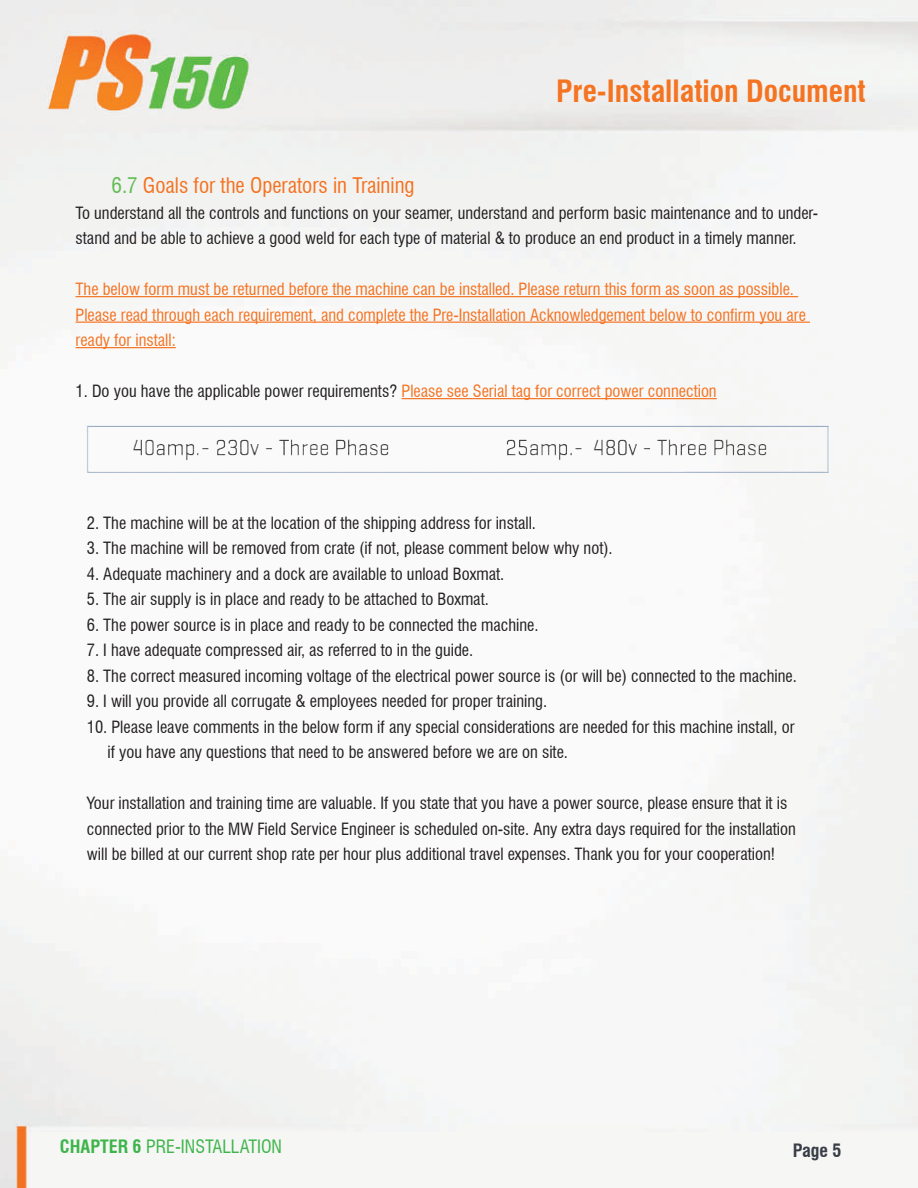
<style>
.page{position:relative;width:918px;height:1188px;background:#fff}
.page>*{position:absolute;margin:0;border:0;box-sizing:border-box;transform-origin:0 0}
.t1{font:700 condensed 30px "Swiss 721 BT";color:#f47421}
.t2{font:condensed 21px "Swiss 721 BT";color:#f47321}
.t3{font:condensed 18px "Swiss 721 BT";color:#3db54a}
.t4{font:700 condensed 18px "Swiss 721 BT";color:#383d47}
.t5{font:condensed 16.5px/25.5px "Swiss 721 BT";color:#231f20}
.t6{font:condensed 16.5px/25.5px "Swiss 721 BT";color:#f47321}
.s1{color:#62bc53}
.s2{color:#231f20}
.s3{font-weight:700}
</style>
<div class="page">
<img style="left:1px;top:0;width:917px;height:1188px">
<hr style="left:76px;top:296px;width:722px;height:1px;background:#f47321">
<hr style="left:76px;top:322px;width:734px;height:1px;background:#f47321">
<hr style="left:76px;top:347px;width:100px;height:1px;background:#f47321">
<hr style="left:402px;top:398px;width:315px;height:1px;background:#f47321">
<img style="left:62px;top:417px;width:785px;height:65px">
<h1 class="t1" style="left:556px;top:73px;width:311px">Pre-Installation Document</h1>
<p class="t2" style="left:112px;top:173px;width:304px"><span class="s1">6.7</span> Goals for the Operators in Training</p>
<p class="t5" style="left:76px;top:200px;width:744px">To understand all the controls and functions on your seamer, understand and perform basic maintenance and to under&shy;stand and be able to achieve a good weld for each type of material &amp; to produce an end product in a timely manner.</p>
<p class="t6" style="left:76px;top:276px;width:732px">The below form must be returned before the machine can be installed. Please return this form as soon as possible.<br>Please read through each requirement, and complete the Pre-Installation Acknowledgement below to confirm you are ready for install:</p>
<p class="t6" style="left:76px;top:378px;width:643px"><span class="s2">1. Do you have the applicable power requirements?</span> Please see Serial tag for correct power connection</p>
<p class="t5" style="left:87px;top:510px;width:451px">2. The machine will be at the location of the shipping address for install.</p>
<p class="t5" style="left:87px;top:536px;width:527px">3. The machine will be removed from crate (if not, please comment below why not).</p>
<p class="t5" style="left:87px;top:561px;width:419px">4. Adequate machinery and a dock are available to unload Boxmat.</p>
<p class="t5" style="left:87px;top:587px;width:404px">5. The air supply is in place and ready to be attached to Boxmat.</p>
<p class="t5" style="left:87px;top:612px;width:453px">6. The power source is in place and ready to be connected the machine.</p>
<p class="t5" style="left:87px;top:638px;width:388px">7. I have adequate compressed air, as referred to in the guide.</p>
<p class="t5" style="left:87px;top:663px;width:712px">8. The correct measured incoming voltage of the electrical power source is (or will be) connected to the machine.</p>
<p class="t5" style="left:87px;top:689px;width:462px">9. I will you provide all corrugate &amp; employees needed for proper training.</p>
<p class="t5" style="left:107px;top:714px;width:689px;text-indent:-21px">10. Please leave comments in the below form if any special considerations are needed for this machine install, or if you have any questions that need to be answered before we are on site.</p>
<p class="t5" style="left:87px;top:791px;width:711px">Your installation and training time are valuable. If you state that you have a power source, please ensure that it is connected prior to the MW Field Service Engineer is scheduled on-site. Any extra days required for the installation will be billed at our current shop rate per hour plus additional travel expenses. Thank you for your cooperation!</p>
<p class="t3" style="left:60px;top:1136px;width:224px"><span class="s3">CHAPTER 6</span> PRE-INSTALLATION</p>
<p class="t4" style="left:793px;top:1140px;width:50px">Page 5</p>
</div>
